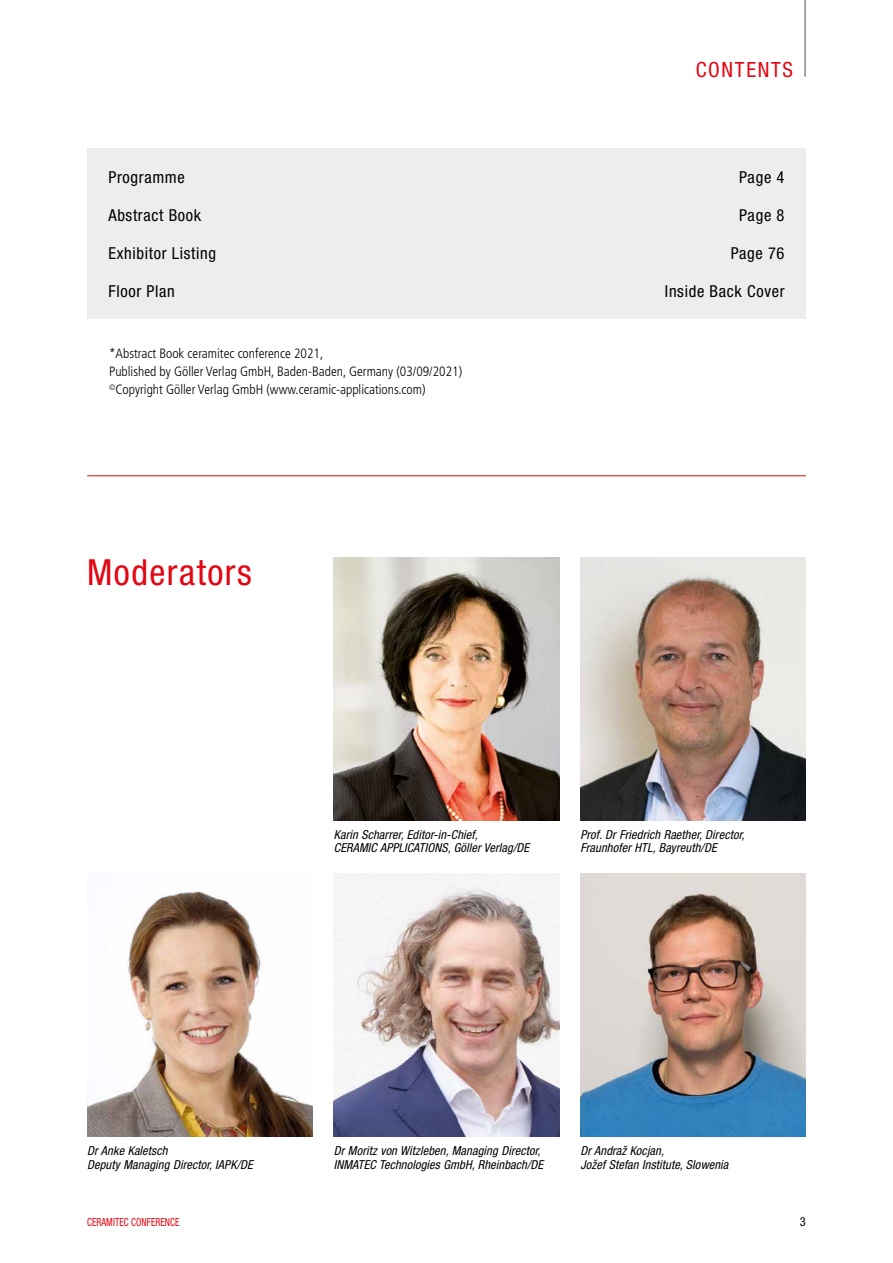
<style>
.page{position:relative;width:893px;height:1263px;background:#fff}
.page>*{position:absolute;margin:0;border:0;box-sizing:border-box;transform-origin:0 0}
.t1{font:condensed 36px "Helvetica Neue";letter-spacing:.04em;color:#e30613}
.t2{font:condensed 21px "Helvetica Neue";letter-spacing:.08em;color:#e30613}
.t3{font:condensed 16.5px "Helvetica Neue";letter-spacing:.04em;color:#000}
.t4{font:300 condensed 13.5px/18px "Frutiger";color:#000}
.t5{font:italic condensed 12.3px/13.5px "Helvetica Neue";letter-spacing:.01em;color:#000}
.t6{font:condensed 12.3px "Helvetica Neue";color:#000}
.t7{font:condensed 11.25px "Helvetica Neue";letter-spacing:.01em;color:#e30613;scale:.83 1}
</style>
<div class="page">
<hr style="left:804px;top:0;width:2px;height:77px;background:#878787">
<img style="left:334px;top:557px;width:225px;height:264px">
<img style="left:580px;top:873px;width:226px;height:264px">
<img style="left:580px;top:557px;width:226px;height:264px">
<img style="left:334px;top:873px;width:225px;height:264px">
<img style="left:87px;top:891px;width:226px;height:246px">
<div style="left:87px;top:149px;width:719px;height:170px;background:#ededed"></div>
<hr style="left:87px;top:475px;width:719px;height:1px;background:#e30613">
<h2 class="t2" style="left:696px;top:58px;width:99px">CONTENTS</h2>
<h3 class="t3" style="left:108px;top:168px;width:78px">Programme</h3>
<h3 class="t3" style="left:739px;top:168px;width:47px">Page 4</h3>
<h3 class="t3" style="left:108px;top:206px;width:94px">Abstract Book</h3>
<h3 class="t3" style="left:739px;top:206px;width:47px">Page 8</h3>
<h3 class="t3" style="left:108px;top:244px;width:109px">Exhibitor Listing</h3>
<h3 class="t3" style="left:731px;top:244px;width:55px">Page 76</h3>
<h3 class="t3" style="left:108px;top:282px;width:68px">Floor Plan</h3>
<h3 class="t3" style="left:665px;top:282px;width:121px">Inside Back Cover</h3>
<p class="t4" style="left:109px;top:345px;width:355px">*Abstract Book ceramitec conference 2021,<br>Published by Göller Verlag GmbH, Baden-Baden, Germany (03/09/2021) <sup>©</sup>Copyright Göller Verlag GmbH (www.ceramic-applications.com)</p>
<h1 class="t1" style="left:87px;top:552px;width:166px">Moderators</h1>
<p class="t5" style="left:334px;top:828px;width:197px">Karin Scharrer, Editor-in-Chief,<br>CERAMIC APPLICATIONS, Göller Verlag/DE</p>
<p class="t5" style="left:580px;top:828px;width:166px">Prof. Dr Friedrich Raether, Director,<br>Fraunhofer HTL, Bayreuth/DE</p>
<p class="t5" style="left:87px;top:1144px;width:167px">Dr Anke Kaletsch<br>Deputy Managing Director, IAPK/DE</p>
<p class="t5" style="left:334px;top:1144px;width:211px">Dr Moritz von Witzleben, Managing Director,<br>INMATEC Technologies GmbH, Rheinbach/DE</p>
<p class="t5" style="left:580px;top:1144px;width:149px">Dr Andraž Kocjan,<br>Jožef Stefan Institute, Slowenia</p>
<p class="t7" style="left:87px;top:1215px;width:113px">CERAMITEC CONFERENCE</p>
<p class="t6" style="left:800px;top:1214px;width:7px">3</p>
</div>
